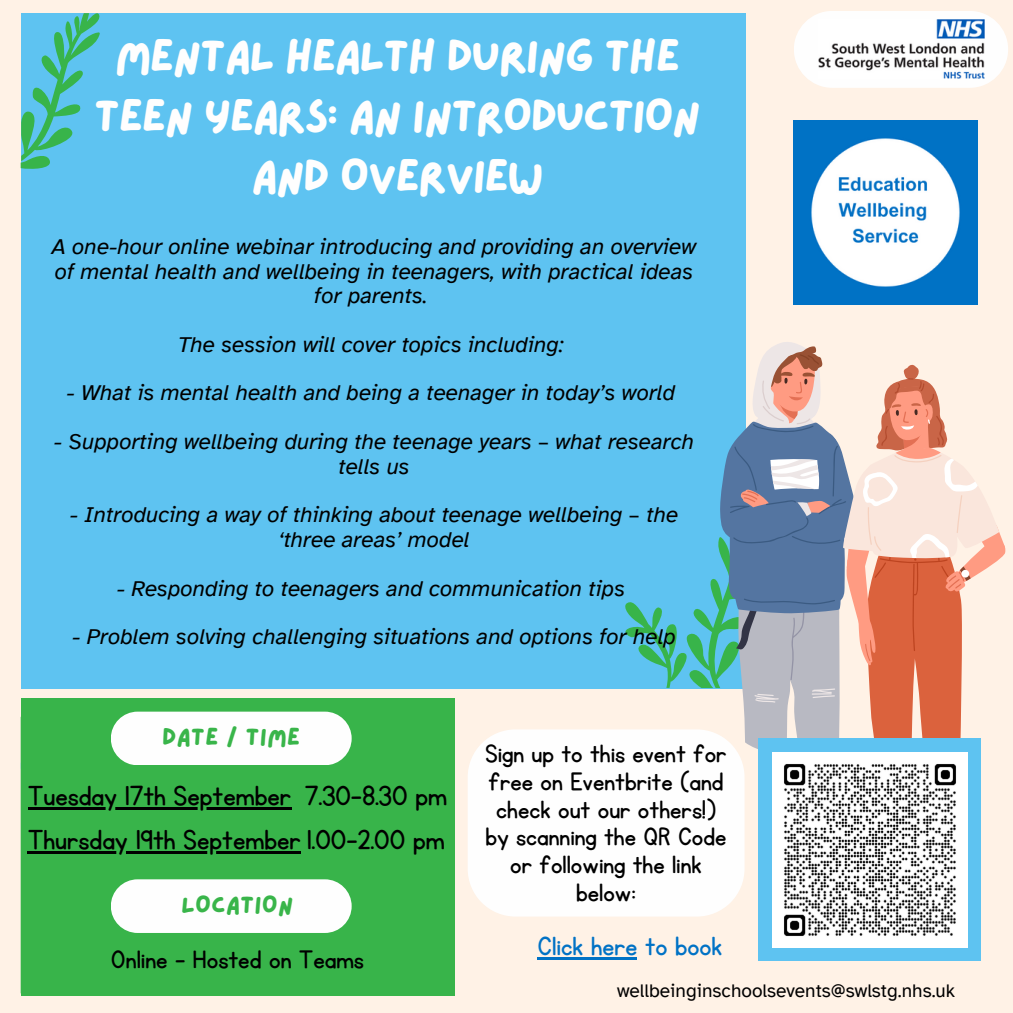
<style>
.page{position:relative;width:1013px;height:1013px;background:#fff}
.page>*{position:absolute;margin:0;border:0;box-sizing:border-box;transform-origin:0 0}
.t1{font:46.25px/60.4px "Lazydog";letter-spacing:-.045em;color:#fefefe;text-align:center}
.t2{font:32px "KG Primary Penmanship";color:#000}
.t3{font:30.75px "KG Primary Penmanship";color:#0072c5}
.t4{font:29.5px "KG Primary Penmanship";color:#000}
.t5{font:29.25px/27.8px "KG Primary Penmanship";color:#000;text-align:center}
.t6{font:24.88px "Lazydog";color:#39b54a}
.t7{font:italic 22.5px/24.4px "Atkinson Hyperlegible";color:#000;text-align:center}
.t8{font:19.12px "Atkinson Hyperlegible";color:#000}
</style>
<div class="page">
<div style="left:0;top:0;width:1012px;height:1012px;background:#fff2e6"></div>
<div style="left:21px;top:13px;width:725px;height:980px;background:#5ec3f1"></div>
<svg style="left:454px;top:739px;width:292px;height:251px"></svg>
<div style="left:467px;top:729px;width:277px;height:187px;background:#fefefe"></div>
<div style="left:21px;top:698px;width:433px;height:297px;background:#38b44a"></div>
<div style="left:111px;top:711px;width:240px;height:54px;background:#fefefe;border-radius:27px"></div>
<div style="left:793px;top:11px;width:215px;height:77px;background:#fefefe;border-radius:38px"></div>
<img style="left:818px;top:20px;width:166px;height:59px">
<div style="left:111px;top:879px;width:240px;height:54px;background:#fefefe;border-radius:27px"></div>
<div style="left:705px;top:431px;width:38px;height:61px;background:#5ec3f1"></div>
<svg style="left:719px;top:339px;width:286px;height:413px"></svg>
<div style="left:757px;top:738px;width:223px;height:223px;background:#5ec3f1"></div>
<img style="left:772px;top:752px;width:195px;height:195px">
<img style="left:793px;top:121px;width:184px;height:183px">
<hr style="left:28px;top:807px;width:263px;height:3px;background:#000">
<hr style="left:28px;top:851px;width:273px;height:3px;background:#000">
<hr style="left:537px;top:956px;width:100px;height:3px;background:#0072c5">
<h2 class="t1" style="left:94px;top:27px;width:609px">MENTAL HEALTH DURING THE<br>TEEN YEARS: AN INTRODUCTION<br>AND OVERVIEW</h2>
<h4 class="t7" style="left:52px;top:234px;width:645px">A one-hour online webinar introducing and providing an overview of mental health and wellbeing in teenagers, with practical ideas for parents.</h4>
<h4 class="t7" style="left:178px;top:332px;width:387px">The session will cover topics including:</h4>
<h4 class="t7" style="left:66px;top:381px;width:610px">- What is mental health and being a teenager in today’s world</h4>
<h4 class="t7" style="left:54px;top:429px;width:642px">- Supporting wellbeing during the teenage years – what research tells us</h4>
<h4 class="t7" style="left:70px;top:503px;width:610px">- Introducing a way of thinking about teenage wellbeing – the ‘three areas’ model</h4>
<h3 class="t7" style="left:117px;top:576px;width:510px">- Responding to teenagers and communication tips</h3>
<h2 class="t7" style="left:72px;top:624px;width:605px">- Problem solving challenging situations and options for help</h2>
<h2 class="t6" style="left:162px;top:724px;width:140px">DATE / TIME</h2>
<h2 class="t2" style="left:28px;top:780px;width:421px">Tuesday 17th September 7.30-8.30 pm</h2>
<h2 class="t2" style="left:28px;top:824px;width:418px">Thursday 19th September 1.00-2.00 pm</h2>
<p class="t6" style="left:181px;top:892px;width:114px">LOCATION</p>
<p class="t4" style="left:111px;top:945px;width:254px">Online - Hosted on Teams</p>
<h3 class="t5" style="left:485px;top:740px;width:243px">Sign up to this event for free on Eventbrite (and check out our others!) by scanning the QR Code or following the link below:</h3>
<p class="t3" style="left:537px;top:931px;width:187px">Click here to book</p>
<p class="t8" style="left:617px;top:978px;width:339px">wellbeinginschoolsevents@swlstg.nhs.uk</p>
</div>
